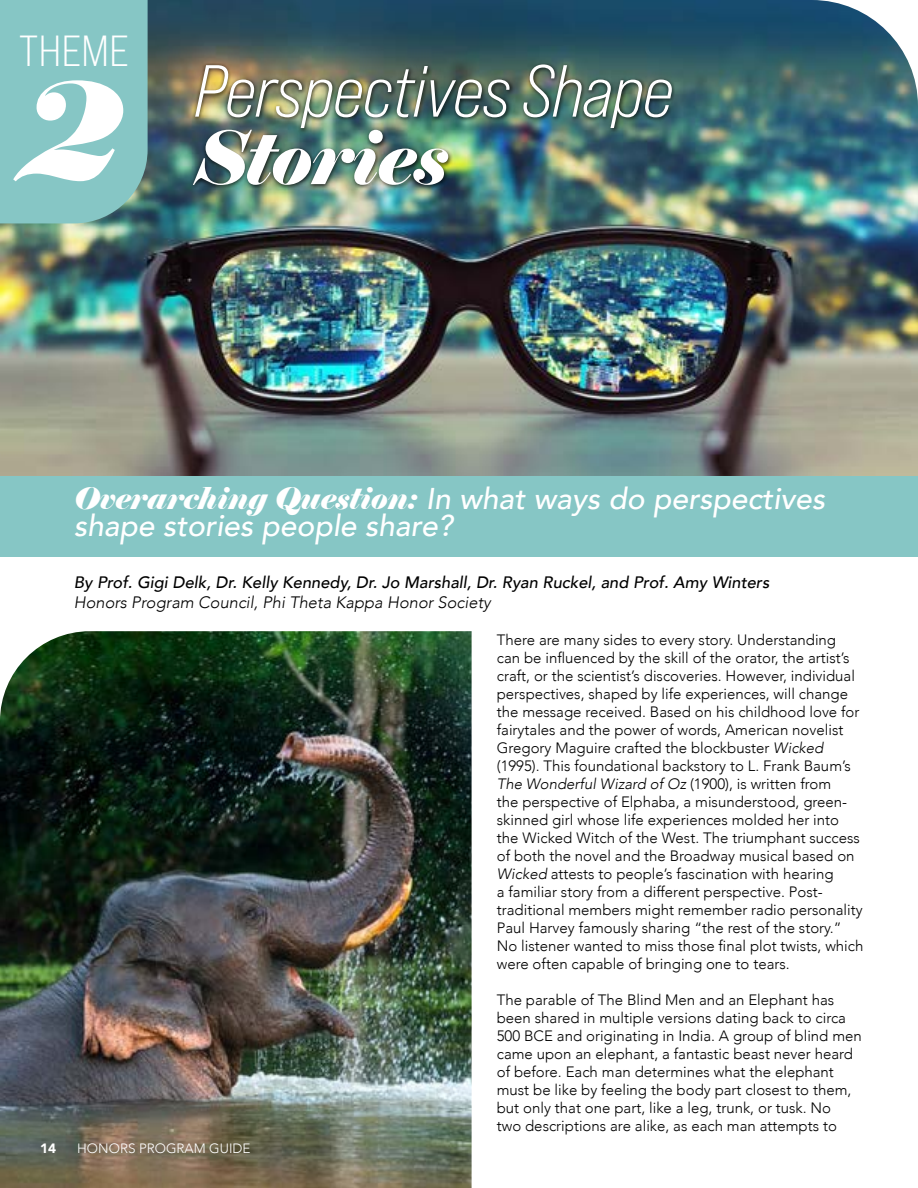
<style>
.page{position:relative;width:918px;height:1188px;background:#fff}
.page>*{position:absolute;margin:0;border:0;box-sizing:border-box;transform-origin:0 0}
.t1{font:italic 148.5px "Bodoni MT Black";color:#fff}
.t2{font:73.5px "Bebas Neue Pro Sm E Bk It";letter-spacing:-.01em;color:#fff}
.t3{font:italic 73.5px "Elephant";letter-spacing:-.01em;color:#fff}
.t4{font:43.5px "Bebas Neue Pro Exp Bk";color:#fff}
.t5{font:italic 500 30px/27px "Avenir";color:#fff}
.t6{font:italic 500 16.5px "Avenir";color:#000}
.t7{font:italic 300 16.5px "Avenir";color:#000}
.t8{font:300 15px/18px "Avenir";color:#000}
.t9{font:300 13.5px "Avenir";color:#fff}
.t10{font:900 13.5px "Avenir";color:#fff}
.s1{font-family:"Elephant";font-weight:400}
.s2{font-style:italic}
</style>
<div class="page">
<img style="left:0;top:0;width:918px;height:476px">
<div style="left:0;top:0;width:148px;height:223px;background:#86c6c5"></div>
<img style="left:0;top:631px;width:472px;height:557px">
<div style="left:189px;top:63px;width:486px;height:127px;background:#000;opacity:.75"></div>
<div style="left:0;top:476px;width:918px;height:80px;background:#86c6c5"></div>
<h3 class="t4" style="left:19px;top:25px;width:112px">THEME</h3>
<h1 class="t1" style="left:22px;top:43px;width:104px">2</h1>
<h2 class="t2" style="left:194px;top:48px;width:481px">Perspectives Shape</h2>
<h2 class="t3" style="left:194px;top:112px;width:254px">Stories</h2>
<h3 class="t5" style="left:74px;top:486px;width:753px"><span class="s1">Overarching Question:</span> In what ways do perspectives shape stories people share?</h3>
<p class="t6" style="left:74px;top:572px;width:697px">By Prof. Gigi Delk, Dr. Kelly Kennedy, Dr. Jo Marshall, Dr. Ryan Ruckel, and Prof. Amy Winters</p>
<p class="t7" style="left:74px;top:592px;width:419px">Honors Program Council, Phi Theta Kappa Honor Society</p>
<p class="t10" style="left:40px;top:1137px;width:17px">14</p>
<p class="t9" style="left:77px;top:1141px;width:175px">HONORS PROGRAM GUIDE</p>
<p class="t8" style="left:497px;top:631px;width:368px">There are many sides to every story. Understanding<br>can be influenced by the skill of the orator, the artist’s craft, or the scientist’s discoveries. However, individual perspectives, shaped by life experiences, will change the message received. Based on his childhood love for fairytales and the power of words, American novelist Gregory Maguire crafted the blockbuster <span class="s2">Wicked </span>(1995). This foundational backstory to L. Frank Baum’s <span class="s2">The Wonderful Wizard of Oz</span> (1900), is written from<br>the perspective of Elphaba, a misunderstood, green&shy;skinned girl whose life experiences molded her into the Wicked Witch of the West. The triumphant success of both the novel and the Broadway musical based on <span class="s2">Wicked</span> attests to people’s fascination with hearing<br>a familiar story from a different perspective. Post&shy;traditional members might remember radio personality Paul Harvey famously sharing “the rest of the story.” No listener wanted to miss those final plot twists, which were often capable of bringing one to tears.</p>
<p class="t8" style="left:497px;top:991px;width:367px">The parable of The Blind Men and an Elephant has been shared in multiple versions dating back to circa 500 BCE and originating in India. A group of blind men came upon an elephant, a fantastic beast never heard of before. Each man determines what the elephant must be like by feeling the body part closest to them, but only that one part, like a leg, trunk, or tusk. No<br>two descriptions are alike, as each man attempts to</p>
</div>
